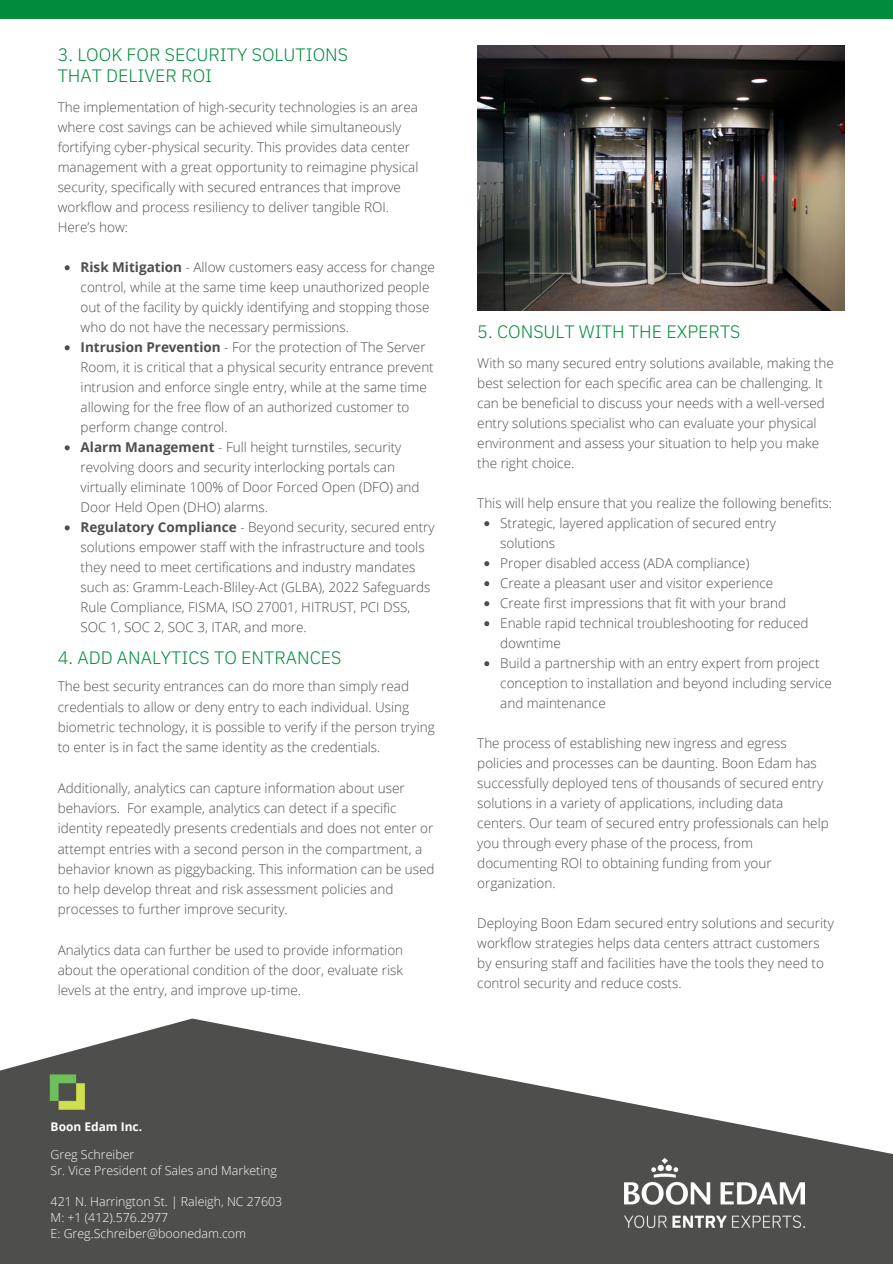
<style>
.page{position:relative;width:893px;height:1264px;background:#fff}
.page>*{position:absolute;margin:0;border:0;box-sizing:border-box;transform-origin:0 0}
.t1{font:300 18px/21.3px "IBM Plex Sans";color:#008c3c}
.t2{font:300 13.5px/20px "Open Sans";color:#4e4e4c}
.t3{font:300 12.45px/15.8px "Open Sans";color:#fff}
.t4{font:700 12px "Open Sans";color:#fff}
.s1{font-weight:700}
</style>
<div class="page">
<div style="left:0;top:0;width:892px;height:19px;background:#008c3c"></div>
<svg style="left:65px;top:265px;width:5px;height:5px"></svg>
<svg style="left:65px;top:345px;width:5px;height:5px"></svg>
<svg style="left:65px;top:445px;width:5px;height:5px"></svg>
<svg style="left:65px;top:525px;width:5px;height:5px"></svg>
<img style="left:477px;top:45px;width:367px;height:266px">
<svg style="left:484px;top:521px;width:5px;height:5px"></svg>
<svg style="left:484px;top:561px;width:5px;height:5px"></svg>
<svg style="left:484px;top:581px;width:5px;height:5px"></svg>
<svg style="left:484px;top:601px;width:5px;height:5px"></svg>
<svg style="left:484px;top:621px;width:5px;height:5px"></svg>
<svg style="left:484px;top:661px;width:5px;height:5px"></svg>
<svg style="left:0;top:1018px;width:892px;height:245px;fill:#4e4e4c"></svg>
<img style="left:46px;top:1071px;width:42px;height:41px">
<img style="left:624px;top:1158px;width:180px;height:69px">
<h1 class="t1" style="left:58px;top:43px;width:292px">3. LOOK FOR SECURITY SOLUTIONS<br>THAT DELIVER ROI</h1>
<h1 class="t2" style="left:58px;top:97px;width:362px">The implementation of high-security technologies is an area where cost savings can be achieved while simultaneously fortifying cyber-physical security. This provides data center management with a great opportunity to reimagine physical security, specifically with secured entrances that improve workflow and process resiliency to deliver tangible ROI.<br>Here’s how:</h1>
<p class="t2" style="left:81px;top:257px;width:356px"><span class="s1">Risk Mitigation</span> - Allow customers easy access for change control, while at the same time keep unauthorized people out of the facility by quickly identifying and stopping those who do not have the necessary permissions.</p>
<h2 class="t2" style="left:81px;top:337px;width:354px"><span class="s1">Intrusion Prevention</span> - For the protection of The Server Room, it is critical that a physical security entrance prevent intrusion and enforce single entry, while at the same time allowing for the free flow of an authorized customer to perform change control.</h2>
<p class="t2" style="left:81px;top:437px;width:340px"><span class="s1">Alarm Management</span> - Full height turnstiles, security revolving doors and security interlocking portals can virtually eliminate 100% of Door Forced Open (DFO) and Door Held Open (DHO) alarms.</p>
<p class="t2" style="left:81px;top:517px;width:355px"><span class="s1">Regulatory Compliance</span> - Beyond security, secured entry solutions empower staff with the infrastructure and tools they need to meet certifications and industry mandates such as: Gramm-Leach-Bliley-Act (GLBA), 2022 Safeguards Rule Compliance, FISMA, ISO 27001, HITRUST, PCI DSS, SOC 1, SOC 2, SOC 3, ITAR, and more.</p>
<p class="t1" style="left:58px;top:646px;width:285px">4. ADD ANALYTICS TO ENTRANCES</p>
<h2 class="t2" style="left:58px;top:676px;width:378px">The best security entrances can do more than simply read credentials to allow or deny entry to each individual. Using biometric technology, it is possible to verify if the person trying to enter is in fact the same identity as the credentials.</h2>
<h2 class="t2" style="left:58px;top:777px;width:378px">Additionally, analytics can capture information about user behaviors. For example, analytics can detect if a specific identity repeatedly presents credentials and does not enter or attempt entries with a second person in the compartment, a behavior known as piggybacking. This information can be used to help develop threat and risk assessment policies and processes to further improve security.</h2>
<h2 class="t2" style="left:58px;top:939px;width:347px;text-align:justify">Analytics data can further be used to provide information about the operational condition of the door, evaluate risk levels at the entry, and improve up-time.</h2>
<h1 class="t1" style="left:477px;top:320px;width:265px">5. CONSULT WITH THE EXPERTS</h1>
<h2 class="t2" style="left:477px;top:353px;width:358px">With so many secured entry solutions available, making the best selection for each specific area can be challenging. It can be beneficial to discuss your needs with a well-versed entry solutions specialist who can evaluate your physical environment and assess your situation to help you make the right choice.</h2>
<h2 class="t2" style="left:477px;top:493px;width:356px">This will help ensure that you realize the following benefits:</h2>
<p class="t2" style="left:500px;top:513px;width:277px">Strategic, layered application of secured entry solutions</p>
<p class="t2" style="left:500px;top:553px;width:250px">Proper disabled access (ADA compliance)</p>
<p class="t2" style="left:500px;top:573px;width:274px">Create a pleasant user and visitor experience</p>
<p class="t2" style="left:500px;top:593px;width:287px">Create first impressions that fit with your brand</p>
<p class="t2" style="left:500px;top:613px;width:310px">Enable rapid technical troubleshooting for reduced downtime</p>
<p class="t2" style="left:500px;top:653px;width:333px">Build a partnership with an entry expert from project conception to installation and beyond including service and maintenance</p>
<h2 class="t2" style="left:477px;top:733px;width:353px">The process of establishing new ingress and egress policies and processes can be daunting. Boon Edam has successfully deployed tens of thousands of secured entry solutions in a variety of applications, including data centers. Our team of secured entry professionals can help you through every phase of the process, from documenting ROI to obtaining funding from your organization.</h2>
<h2 class="t2" style="left:477px;top:913px;width:358px">Deploying Boon Edam secured entry solutions and security workflow strategies helps data centers attract customers by ensuring staff and facilities have the tools they need to control security and reduce costs.</h2>
<p class="t4" style="left:51px;top:1117px;width:93px">Boon Edam Inc.</p>
<p class="t3" style="left:51px;top:1146px;width:228px">Greg Schreiber<br>Sr. Vice President of Sales and Marketing</p>
<h2 class="t3" style="left:51px;top:1193px;width:233px">421 N. Harrington St. | Raleigh, NC 27603<br>M: +1 (412).576.2977<br>E: Greg.Schreiber@boonedam.com</h2>
</div>
